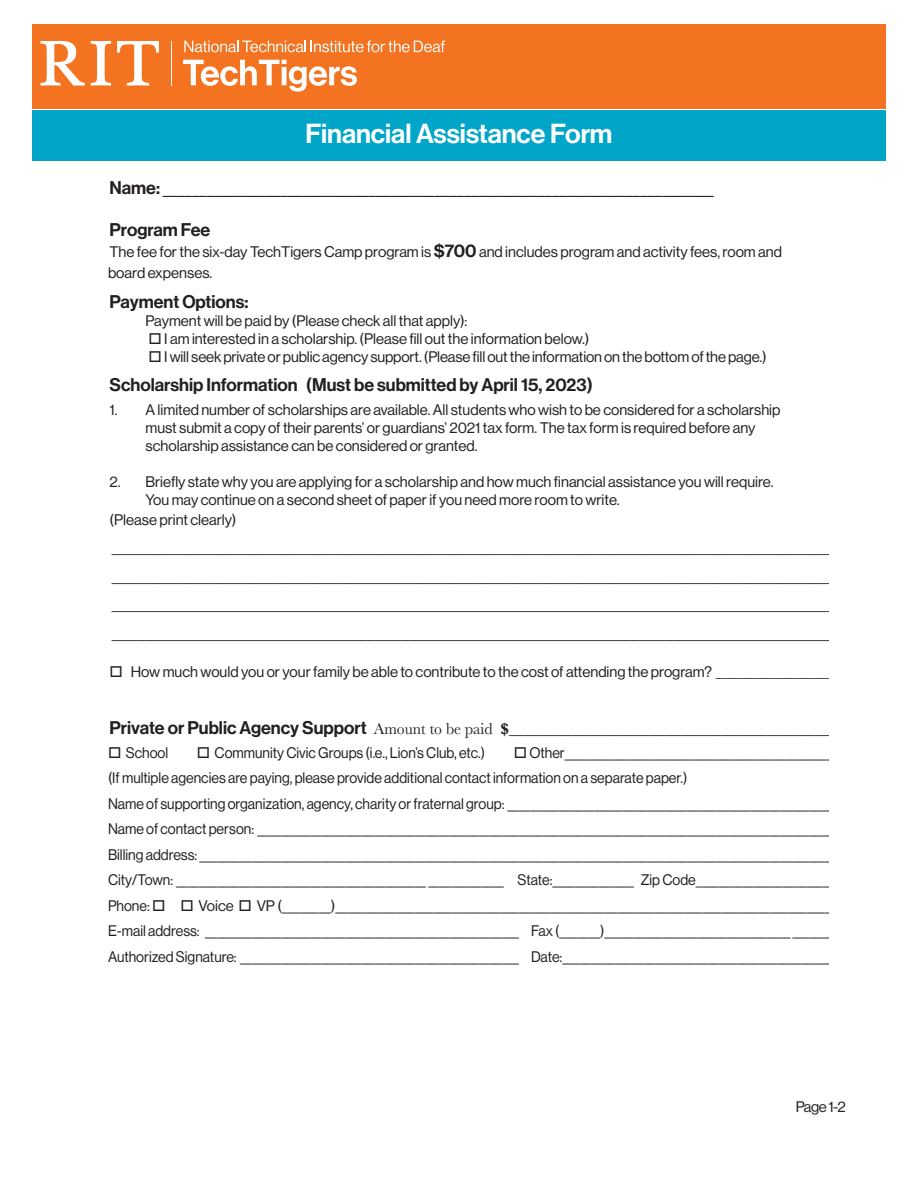
<style>
.page{position:relative;width:918px;height:1188px;background:#fff}
.page>*{position:absolute;margin:0;border:0;box-sizing:border-box;transform-origin:0 0}
.t1{font:27px "N Haas Grotesk DS Std 65 Md";color:#fff}
.t2{font:18px "N Haas Grotesk DS Std 55 Rg";color:#231f20}
.t3{font:18px "N Haas Grotesk DS Std 65 Md";color:#231f20}
.t4{font:16.5px "Baskerville";color:#231f20}
.t5{font:16.5px "Baskerville";color:#231f20;scale:.95 1}
.t6{font:15px/25.5px "N Haas Grotesk DS Std 55 Rg";color:#231f20;scale:.95 1}
.t7{font:15px "N Haas Grotesk DS Std 55 Rg";color:#231f20}
.s1{font-family:"N Haas Grotesk DS Std 65 Md"}
.s2{font-family:"N Haas Grotesk DS Std 65 Md";font-size:18px}
.s3{font-family:"Baskerville"}
.s4{font-weight:700}
</style>
<div class="page">
<div style="left:32px;top:110px;width:854px;height:50px;background:#00a5c8"></div>
<div style="left:32px;top:25px;width:854px;height:84px;background:#f47321"></div>
<hr style="left:171px;top:41px;width:1px;height:45px;background:#fff">
<svg style="left:91px;top:41px;width:20px;height:45px"></svg>
<svg style="left:117px;top:41px;width:42px;height:45px"></svg>
<svg style="left:40px;top:41px;width:45px;height:45px"></svg>
<svg style="left:184px;top:41px;width:261px;height:11px"></svg>
<svg style="left:183px;top:60px;width:174px;height:32px"></svg>
<p class="t1" style="left:306px;top:118px;width:308px">Financial Assistance Form</p>
<p class="t2" style="left:110px;top:177px;width:606px"><span class="s1">Name:</span> ___________________________________________________________________________</p>
<p class="t3" style="left:110px;top:219px;width:102px">Program Fee</p>
<p class="t7" style="left:110px;top:243px;width:674px">The fee for the six-day TechTigers Camp program is <span class="s2">$700</span> and includes program and activity fees, room and</p>
<p class="t7" style="left:108px;top:264px;width:106px">board expenses.</p>
<p class="t3" style="left:110px;top:291px;width:141px">Payment Options:</p>
<p class="t7" style="left:146px;top:312px;width:324px">Payment will be paid by (Please check all that apply):</p>
<p class="t7" style="left:148px;top:330px;width:442px">□ I am interested in a scholarship. (Please fill out the information below.)</p>
<p class="t7" style="left:148px;top:348px;width:620px">□ I will seek private or public agency support. (Please fill out the information on the bottom of the page.)</p>
<p class="t3" style="left:110px;top:374px;width:485px">Scholarship Information (Must be submitted by April 15, 2023)</p>
<p class="t7" style="left:110px;top:401px;width:672px">1. A limited number of scholarships are available. All students who wish to be considered for a scholarship</p>
<p class="t7" style="left:146px;top:419px;width:611px">must submit a copy of their parents’ or guardians’ 2021 tax form. The tax form is required before any</p>
<p class="t7" style="left:146px;top:437px;width:334px">scholarship assistance can be considered or granted.</p>
<p class="t7" style="left:110px;top:473px;width:665px">2. Briefly state why you are applying for a scholarship and how much financial assistance you will require.</p>
<p class="t7" style="left:146px;top:491px;width:476px">You may continue on a second sheet of paper if you need more room to write.</p>
<p class="t7" style="left:110px;top:511px;width:129px">(Please print clearly)</p>
<p class="t4" style="left:112px;top:538px;width:719px">_______________________________________________________________________________________</p>
<p class="t4" style="left:112px;top:566px;width:719px">_______________________________________________________________________________________</p>
<p class="t4" style="left:112px;top:595px;width:719px">_______________________________________________________________________________________</p>
<p class="t4" style="left:112px;top:623px;width:719px">_______________________________________________________________________________________</p>
<p class="t7" style="left:110px;top:663px;width:728px">□ How much would you or your family be able to contribute to the cost of attending the program? <span class="s3">________________</span></p>
<p class="t5" style="left:110px;top:718px;width:760px"><span class="s2">Private or Public Agency Support</span> Amount to be paid <span class="s4">$</span>_________________________________________</p>
<p class="t6" style="left:108px;top:740px;width:65px">□ School</p>
<p class="t6" style="left:197px;top:740px;width:305px">□ Community Civic Groups (i.e., Lion’s Club, etc.)</p>
<p class="t6" style="left:514px;top:740px;width:349px">□ Other________________________________________________</p>
<p class="t6" style="left:108px;top:765px;width:612px">(If multiple agencies are paying, please provide additional contact information on a separate paper.)</p>
<p class="t6" style="left:108px;top:791px;width:765px">Name of supporting organization, agency, charity or fraternal group: ________________________________________________________</p>
<p class="t6" style="left:108px;top:816px;width:765px">Name of contact person: ___________________________________________________________________________________________________</p>
<p class="t6" style="left:108px;top:842px;width:765px">Billing address: _____________________________________________________________________________________________________________</p>
<p class="t6" style="left:108px;top:867px;width:761px">City/Town: ___________________________________________ _____________ State:______________ Zip Code_______________________</p>
<p class="t6" style="left:108px;top:893px;width:763px">Phone: □ □ Voice □ VP (________)_________________________________________________________________________________</p>
<p class="t6" style="left:108px;top:918px;width:765px">E-mail address: ______________________________________________________ Fax (_______)________________________________ _______<br>Authorized Signature: ________________________________________________ Date:______________________________________________</p>
<p class="t7" style="left:796px;top:1098px;width:52px">Page 1-2</p>
</div>
